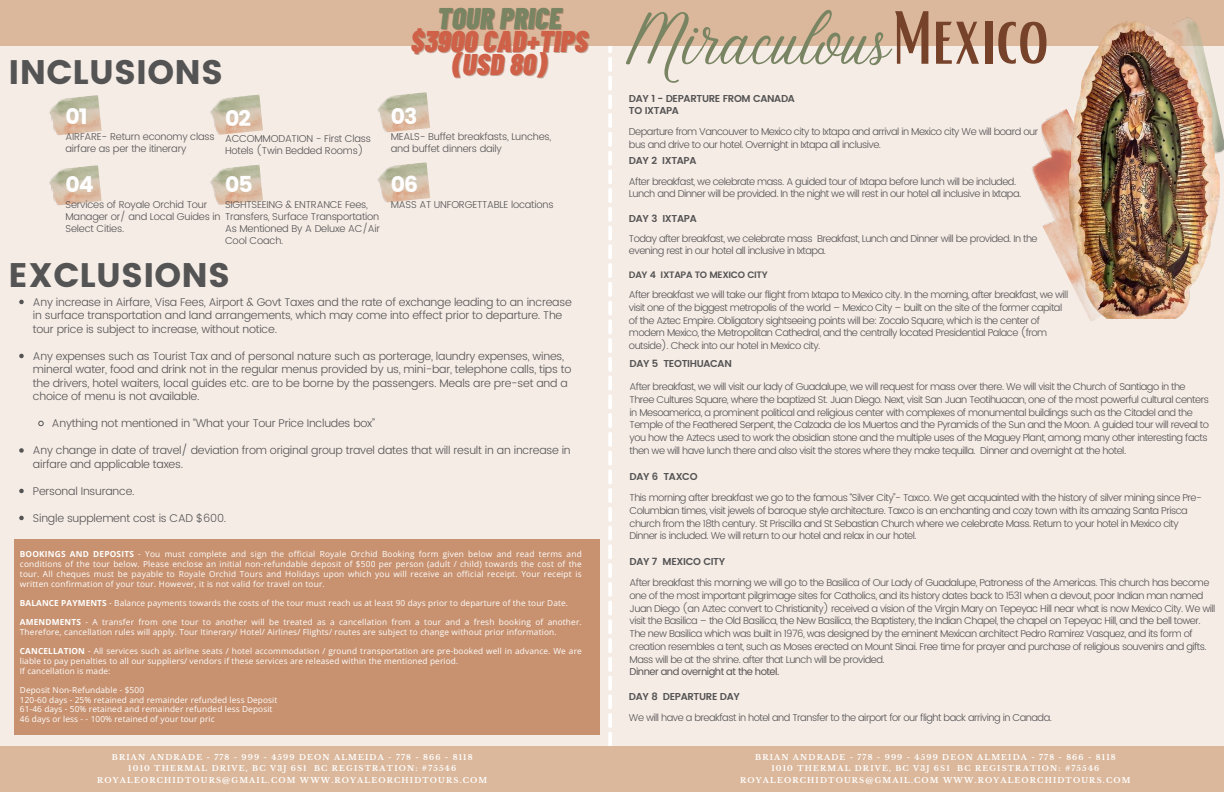
<style>
.page{position:relative;width:1224px;height:792px;background:#f6ece6}
.page>*{position:absolute;margin:0;border:0;box-sizing:border-box;transform-origin:0 0}
.t1{font:76.2px "Stoic";color:#788462}
.t2{font:34px "Poppins";letter-spacing:.005em;color:#545454}
.t3{font:italic 900 29.9px "Barlow Condensed";color:#cf6148}
.t4{font:italic 900 29.9px "Barlow Condensed";color:#788462}
.t5{font:22px "Poppins";letter-spacing:-.04em;color:#fefefe}
.t6{font:300 11.2px/13.5px "Poppins";letter-spacing:-.02em;color:#545454}
.t7{font:300 10px/12.8px "Poppins";letter-spacing:-.05em;color:#545454}
.t8{font:300 10px/12px "Poppins";letter-spacing:-.02em;color:#545454}
.t9{font:600 10px/12px "Poppins";letter-spacing:-.03em;color:#545454}
.t10{font:600 9.3px "Poppins";letter-spacing:-.03em;color:#545454}
.t11{font:8.3px/9.7px "Open Sans";letter-spacing:.015em;color:#fff}
.t12{font:700 7.6px "Libre Baskerville";letter-spacing:.15em;color:#fff}
.s1{font-weight:700}
.s2{font-family:"Bright";font-size:72.6px;color:#764229}
.s3{font-weight:400}
</style>
<div class="page">
<svg style="left:608px;top:46px;width:4px;height:700px"></svg>
<div style="left:0;top:0;width:1224px;height:46px;background:#dbb89c"></div>
<div style="left:0;top:746px;width:1224px;height:46px;background:#dbb89c"></div>
<img style="left:49px;top:95px;width:53px;height:40px">
<img style="left:210px;top:95px;width:53px;height:40px">
<img style="left:210px;top:165px;width:53px;height:40px">
<img style="left:377px;top:92px;width:53px;height:41px">
<img style="left:377px;top:162px;width:53px;height:41px">
<div style="left:14px;top:539px;width:585px;height:196px;background:#c89270"></div>
<img style="left:49px;top:165px;width:53px;height:41px">
<img style="left:1032px;top:17px;width:192px;height:302px">
<svg style="left:19px;top:300px;width:5px;height:4px"></svg>
<svg style="left:19px;top:354px;width:5px;height:4px"></svg>
<svg style="left:38px;top:420px;width:6px;height:7px"></svg>
<svg style="left:19px;top:448px;width:5px;height:5px"></svg>
<svg style="left:19px;top:489px;width:5px;height:4px"></svg>
<svg style="left:19px;top:516px;width:5px;height:4px"></svg>
<p class="t2" style="left:9px;top:52px;width:216px">INCLUSIONS</p>
<h1 class="t5" style="left:66px;top:103px;width:24px">01</h1>
<p class="t8" style="left:66px;top:131px;width:151px">AIRFARE- Return economy class airfare as per the itinerary</p>
<h5 class="t5" style="left:225px;top:105px;width:28px">02</h5>
<h6 class="t8" style="left:225px;top:133px;width:148px">ACCOMMODATION - First Class<br>Hotels (Twin Bedded Rooms)</h6>
<p class="t5" style="left:225px;top:171px;width:29px">05</p>
<p class="t8" style="left:225px;top:199px;width:156px">SIGHTSEEING &amp; ENTRANCE Fees,<br>Transfers, Surface Transportation<br>As Mentioned By A Deluxe AC/Air<br>Cool Coach.</p>
<p class="t5" style="left:66px;top:171px;width:30px">04</p>
<p class="t8" style="left:66px;top:199px;width:157px">Services of Royale Orchid Tour<br>Manager or/ and Local Guides in<br>Select Cities.</p>
<p class="t2" style="left:9px;top:255px;width:223px">EXCLUSIONS</p>
<p class="t4" style="left:437px;top:-1px;width:126px">TOUR PRICE</p>
<p class="t3" style="left:411px;top:22px;width:179px">$3900 CAD+TIPS</p>
<p class="t3" style="left:452px;top:45px;width:97px">(USD 80)</p>
<p class="t5" style="left:391px;top:103px;width:28px">03</p>
<p class="t8" style="left:391px;top:131px;width:162px">MEALS- Buffet breakfasts, Lunches, and buffet dinners daily</p>
<p class="t5" style="left:391px;top:171px;width:29px">06</p>
<p class="t8" style="left:391px;top:199px;width:164px">MASS AT UNFORGETTABLE locations</p>
<h5 class="t6" style="left:33px;top:295px;width:540px">Any increase in Airfare, Visa Fees, Airport &amp; Govt Taxes and the rate of exchange leading to an increase in surface transportation and land arrangements, which may come into effect prior to departure. The tour price is subject to increase, without notice.</h5>
<h6 class="t6" style="left:33px;top:349px;width:540px">Any expenses such as Tourist Tax and of personal nature such as porterage, laundry expenses, wines, mineral water, food and drink not in the regular menus provided by us, mini-bar, telephone calls, tips to the drivers, hotel waiters, local guides etc. are to be borne by the passengers. Meals are pre-set and a choice of menu is not available.</h6>
<h2 class="t6" style="left:52px;top:417px;width:325px">Anything not mentioned in “What your Tour Price Includes box”</h2>
<h5 class="t6" style="left:33px;top:444px;width:539px">Any change in date of travel/ deviation from original group travel dates that will result in an increase in airfare and applicable taxes.</h5>
<h6 class="t6" style="left:33px;top:484px;width:103px">Personal Insurance.</h6>
<p class="t6" style="left:33px;top:511px;width:195px">Single supplement cost is CAD $600.</p>
<p class="t11" style="left:20px;top:549px;width:563px;text-align:justify"><span class="s1">BOOKINGS AND DEPOSITS</span> - You must complete and sign the official Royale Orchid Booking form given below and read terms and conditions of the tour below. Please enclose an initial non-refundable deposit of $500 per person (adult / child) towards the cost of the tour. All cheques must be payable to Royale Orchid Tours and Holidays upon which you will receive an official receipt. Your receipt is written confirmation of your tour. However, it is not valid for travel on tour.</p>
<p class="t11" style="left:20px;top:598px;width:550px"><span class="s1">BALANCE PAYMENTS</span> - Balance payments towards the costs of the tour must reach us at least 90 days prior to departure of the tour Date.</p>
<p class="t11" style="left:20px;top:617px;width:563px"><span class="s1">AMENDMENTS</span> - A transfer from one tour to another will be treated as a cancellation from a tour and a fresh booking of another.<br>Therefore, cancellation rules will apply. Tour Itinerary/ Hotel/ Airlines/ Flights/ routes are subject to change without prior information.</p>
<p class="t11" style="left:20px;top:646px;width:563px"><span class="s1">CANCELLATION</span> - All services such as airline seats / hotel accommodation / ground transportation are pre-booked well in advance. We are liable to pay penalties to all our suppliers/ vendors if these services are released within the mentioned period.</p>
<h5 class="t11" style="left:20px;top:666px;width:92px">If cancellation is made:</h5>
<h6 class="t11" style="left:20px;top:685px;width:126px">Deposit Non-Refundable - $500</h6>
<h5 class="t11" style="left:20px;top:695px;width:259px">120-60 days - 25% retained and remainder refunded less Deposit</h5>
<h6 class="t11" style="left:20px;top:704px;width:254px">61-46 days - 50% retained and remainder refunded less Deposit</h6>
<p class="t11" style="left:20px;top:714px;width:196px">46 days or less - - 100% retained of your tour pric</p>
<p class="t12" style="left:112px;top:753px;width:362px">BRIAN ANDRADE - 778 - 999 - 4599 DEON ALMEIDA - 778 - 866 - 8118</p>
<p class="t12" style="left:128px;top:764px;width:329px">1010 THERMAL DRIVE, BC V3J 6S1 BC REGISTRATION: #75546</p>
<p class="t12" style="left:97px;top:775px;width:392px">ROYALEORCHIDTOURS@GMAIL.COM WWW.ROYALEORCHIDTOURS.COM</p>
<h1 class="t1" style="left:629px;top:3px;width:421px">Miraculous<span class="s2">Mexico</span></h1>
<p class="t9" style="left:629px;top:93px;width:168px">DAY 1 - DEPARTURE FROM CANADA<br>TO IXTAPA</p>
<h2 class="t7" style="left:629px;top:125px;width:411px">Departure from Vancouver to Mexico city to Ixtapa and arrival in Mexico city We will board our bus and drive to our hotel. Overnight in Ixtapa all inclusive.</h2>
<p class="t9" style="left:629px;top:154px;width:69px">DAY 2 IXTAPA</p>
<p class="t7" style="left:629px;top:175px;width:394px">After breakfast, we celebrate mass. A guided tour of Ixtapa before lunch will be included.<br>Lunch and Dinner will be provided. In the night we will rest in our hotel all inclusive in Ixtapa.</p>
<h6 class="t9" style="left:629px;top:212px;width:69px">DAY 3 IXTAPA</h6>
<p class="t7" style="left:629px;top:232px;width:410px">Today after breakfast, we celebrate mass Breakfast, Lunch and Dinner will be provided. In the evening rest in our hotel all inclusive in Ixtapa.</p>
<p class="t10" style="left:629px;top:270px;width:140px">DAY 4 IXTAPA TO MEXICO CITY</p>
<h5 class="t7" style="left:629px;top:288px;width:441px">After breakfast we will take our flight from Ixtapa to Mexico city. In the morning, after breakfast, we will visit one of the biggest metropolis of the world – Mexico City – built on the site of the former capital of the Aztec Empire. Obligatory sightseeing points will be: Zocalo Square, which is the center of modern Mexico, the Metropolitan Cathedral, and the centrally located Presidential Palace (from outside). Check into our hotel in Mexico city.</h5>
<p class="t9" style="left:630px;top:357px;width:104px">DAY 5 TEOTIHUACAN</p>
<p class="t7" style="left:630px;top:380px;width:581px">After breakfast, we will visit our lady of Guadalupe, we will request for mass over there. We will visit the Church of Santiago in the Three Cultures Square, where the baptized St. Juan Diego. Next, visit San Juan Teotihuacan, one of the most powerful cultural centers in Mesoamerica, a prominent political and religious center with complexes of monumental buildings such as the Citadel and the Temple of the Feathered Serpent, the Calzada de los Muertos and the Pyramids of the Sun and the Moon. A guided tour will reveal to you how the Aztecs used to work the obsidian stone and the multiple uses of the Maguey Plant, among many other interesting facts then we will have lunch there and also visit the stores where they make tequilla. Dinner and overnight at the hotel.</p>
<h5 class="t9" style="left:630px;top:471px;width:69px">DAY 6 TAXCO</h5>
<h6 class="t7" style="left:630px;top:491px;width:574px">This morning after breakfast we go to the famous “Silver City”- Taxco. We get acquainted with the history of silver mining since Pre-Columbian times, visit jewels of baroque style architecture. Taxco is an enchanting and cozy town with its amazing Santa Prisca church from the 18th century. St Priscilla and St Sebastian Church where we celebrate Mass. Return to your hotel in Mexico city Dinner is included. We will return to our hotel and relax in our hotel.</h6>
<h5 class="t9" style="left:630px;top:556px;width:97px">DAY 7 MEXICO CITY</h5>
<h6 class="t7" style="left:630px;top:576px;width:587px">After breakfast this morning we will go to the Basilica of Our Lady of Guadalupe, Patroness of the Americas. This church has become one of the most important pilgrimage sites for Catholics, and its history dates back to 1531 when a devout, poor Indian man named Juan Diego (an Aztec convert to Christianity) received a vision of the Virgin Mary on Tepeyac Hill near what is now Mexico City. We will visit the Basilica – the Old Basilica, the New Basilica, the Baptistery, the Indian Chapel, the chapel on Tepeyac Hill, and the bell tower.<br>The new Basilica which was built in 1976, was designed by the eminent Mexican architect Pedro Ramirez Vasquez, and its form of creation resembles a tent, such as Moses erected on Mount Sinai. Free time for prayer and purchase of religious souvenirs and gifts.<br>Mass will be at the shrine. after that Lunch will be provided.<br><span class="s3">Dinner and overnight at the hotel.</span></h6>
<p class="t9" style="left:629px;top:691px;width:113px">DAY 8 DEPARTURE DAY</p>
<p class="t7" style="left:629px;top:711px;width:425px">We will have a breakfast in hotel and Transfer to the airport for our flight back arriving in Canada.</p>
<p class="t12" style="left:755px;top:753px;width:362px">BRIAN ANDRADE - 778 - 999 - 4599 DEON ALMEIDA - 778 - 866 - 8118</p>
<p class="t12" style="left:771px;top:764px;width:329px">1010 THERMAL DRIVE, BC V3J 6S1 BC REGISTRATION: #75546</p>
<p class="t12" style="left:740px;top:775px;width:392px">ROYALEORCHIDTOURS@GMAIL.COM WWW.ROYALEORCHIDTOURS.COM</p>
</div>
